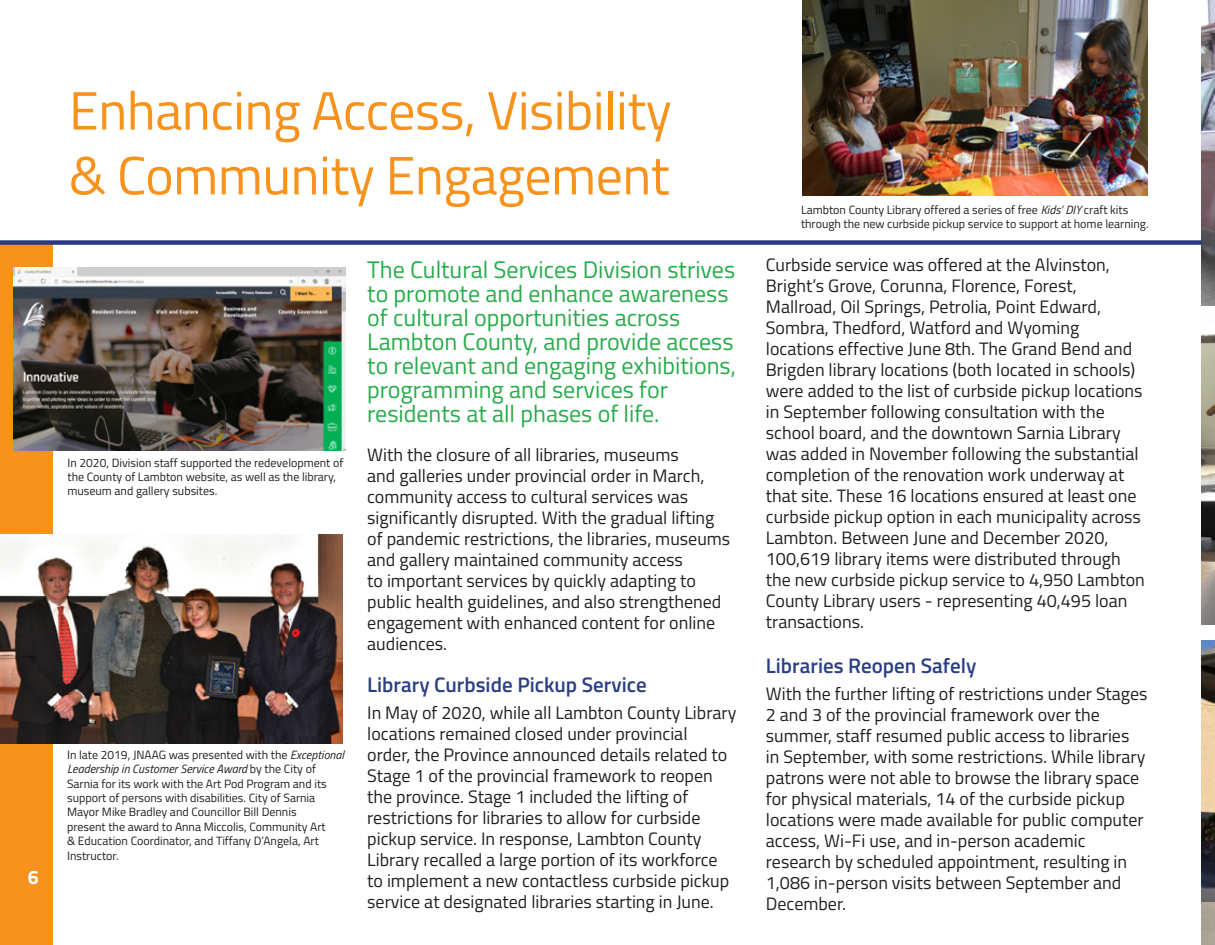
<style>
.page{position:relative;width:1215px;height:945px;background:#fff}
.page>*{position:absolute;margin:0;border:0;box-sizing:border-box;transform-origin:0 0}
.t1{font:54px "Titillium Web";letter-spacing:-.01em;color:#f7931d}
.t2{font:24px/24px "Titillium Web";color:#27ac4a}
.t3{font:600 21px "Titillium Web";color:#2b3f84}
.t4{font:700 19.5px "Titillium Web";color:#fff}
.t5{font:18px/21px "Titillium Web";color:#231f20}
.t6{font:12px/14.4px "Titillium Web";color:#231f20}
.s1{font-style:italic}
</style>
<div class="page">
<img style="left:1202px;top:0;width:13px;height:306px">
<div style="left:0;top:245px;width:53px;height:700px;background:#f7931d"></div>
<img style="left:14px;top:268px;width:332px;height:183px">
<img style="left:802px;top:0;width:345px;height:195px">
<img style="left:0;top:534px;width:343px;height:210px">
<img style="left:1202px;top:334px;width:13px;height:291px">
<img style="left:1202px;top:641px;width:13px;height:304px">
<svg style="left:1202px;top:842px;width:13px;height:60px"></svg>
<div style="left:0;top:240px;width:1202px;height:5px;background:#2b3884"></div>
<p class="t4" style="left:28px;top:862px;width:12px">6</p>
<p class="t1" style="left:69px;top:71px;width:604px">Enhancing Access, Visibility</p>
<p class="t1" style="left:69px;top:136px;width:602px">&amp; Community Engagement</p>
<p class="t6" style="left:68px;top:455px;width:277px">In 2020, Division staff supported the redevelopment of the County of Lambton website, as well as the library, museum and gallery subsites.</p>
<p class="t6" style="left:67px;top:747px;width:279px">In late 2019, JNAAG was presented with the <span class="s1">Exceptional Leadership in Customer Service Award</span> by the City of Sarnia for its work with the Art Pod Program and its support of persons with disabilities. City of Sarnia Mayor Mike Bradley and Councillor Bill Dennis<br>present the award to Anna Miccolis, Community Art<br>&amp; Education Coordinator, and Tiffany D’Angela, Art Instructor.</p>
<p class="t2" style="left:367px;top:257px;width:370px">The Cultural Services Division strives to promote and enhance awareness of cultural opportunities across Lambton County, and provide access to relevant and engaging exhibitions, programming and services for residents at all phases of life.</p>
<p class="t5" style="left:367px;top:444px;width:365px">With the closure of all libraries, museums<br>and galleries under provincial order in March, community access to cultural services was significantly disrupted. With the gradual lifting of pandemic restrictions, the libraries, museums and gallery maintained community access<br>to important services by quickly adapting to public health guidelines, and also strengthened engagement with enhanced content for online audiences.</p>
<p class="t3" style="left:367px;top:669px;width:281px">Library Curbside Pickup Service</p>
<p class="t5" style="left:367px;top:702px;width:371px">In May of 2020, while all Lambton County Library locations remained closed under provincial<br>order, the Province announced details related to Stage 1 of the provincial framework to reopen the province. Stage 1 included the lifting of restrictions for libraries to allow for curbside pickup service. In response, Lambton County Library recalled a large portion of its workforce to implement a new contactless curbside pickup service at designated libraries starting in June.</p>
<p class="t6" style="left:801px;top:202px;width:349px">Lambton County Library offered a series of free <span class="s1">Kids’ DIY</span> craft kits through the new curbside pickup service to support at home learning.</p>
<p class="t5" style="left:766px;top:254px;width:381px">Curbside service was offered at the Alvinston, Bright’s Grove, Corunna, Florence, Forest, Mallroad, Oil Springs, Petrolia, Point Edward, Sombra, Thedford, Watford and Wyoming locations effective June 8th. The Grand Bend and Brigden library locations (both located in schools) were added to the list of curbside pickup locations in September following consultation with the school board, and the downtown Sarnia Library was added in November following the substantial completion of the renovation work underway at that site. These 16 locations ensured at least one curbside pickup option in each municipality across Lambton. Between June and December 2020, 100,619 library items were distributed through the new curbside pickup service to 4,950 Lambton County Library users - representing 40,495 loan transactions.</p>
<p class="t3" style="left:766px;top:650px;width:212px">Libraries Reopen Safely</p>
<p class="t5" style="left:766px;top:683px;width:383px">With the further lifting of restrictions under Stages 2 and 3 of the provincial framework over the summer, staff resumed public access to libraries<br>in September, with some restrictions. While library patrons were not able to browse the library space for physical materials, 14 of the curbside pickup locations were made available for public computer access, Wi-Fi use, and in-person academic research by scheduled appointment, resulting in 1,086 in-person visits between September and December.</p>
</div>
